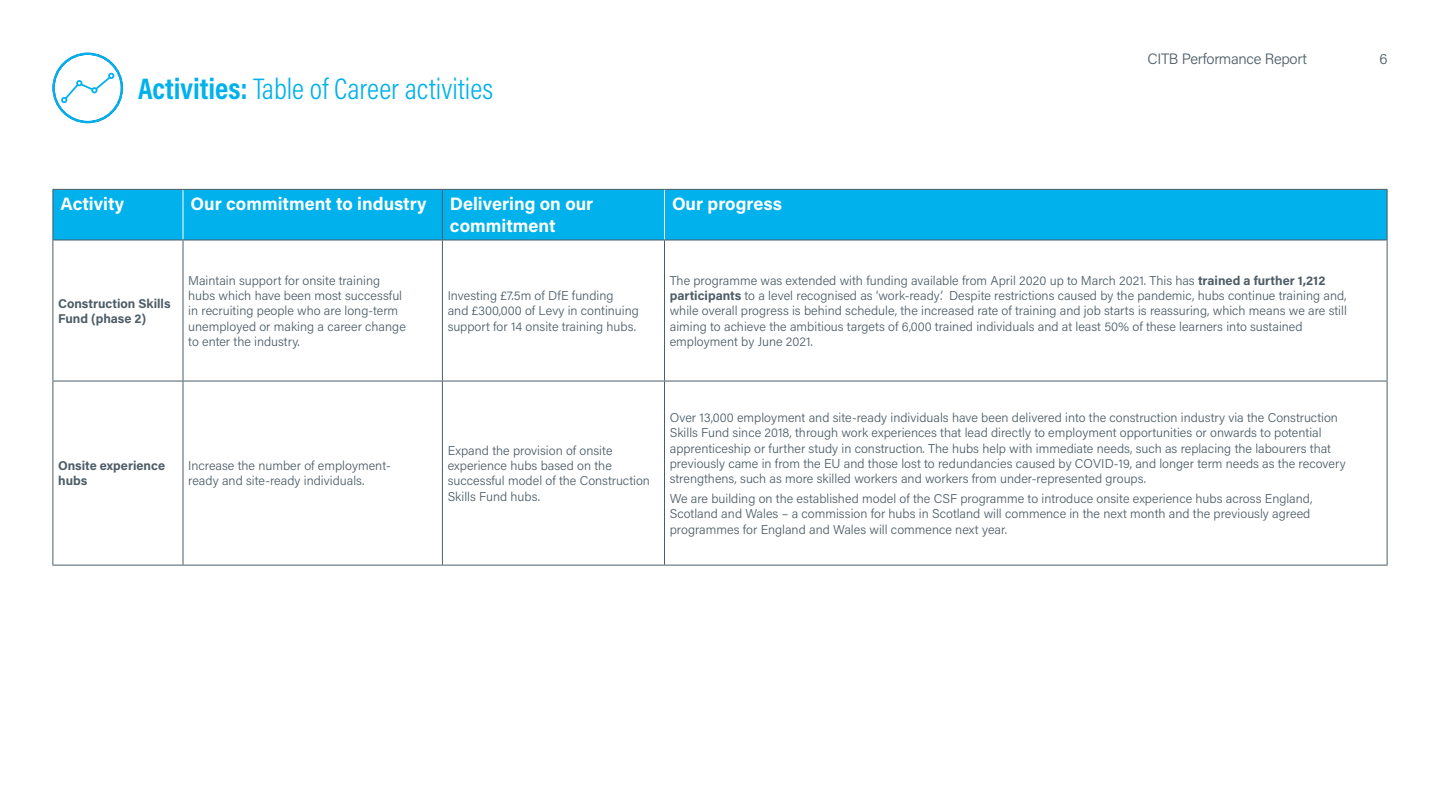
<style>
.page{position:relative;width:1440px;height:810px;background:#fff}
.page>*{position:absolute;margin:0;border:0;box-sizing:border-box;transform-origin:0 0}
.t1{font:300 30px "Acumin Pro Cond";color:#00b1eb}
.t2{font:18px/21.6px "Acumin Variable Concept";color:#fff}
.t3{font:300 15px "Acumin Pro";letter-spacing:-.02em;color:#4d5d68}
.t4{font:12.75px/15.3px "Acumin Variable Concept";color:#4d5d68}
.s1{font-weight:700}
</style>
<div class="page">
<div style="left:53px;top:190px;width:1334px;height:50px;background:#00b1eb"></div>
<hr style="left:183px;top:190px;width:1px;height:50px;background:#fff">
<hr style="left:664px;top:190px;width:1px;height:50px;background:#fff">
<hr style="left:52px;top:240px;width:1px;height:141px;background:#4d5d68">
<hr style="left:183px;top:240px;width:1px;height:141px;background:#4d5d68">
<hr style="left:442px;top:240px;width:1px;height:141px;background:#4d5d68">
<hr style="left:664px;top:240px;width:1px;height:141px;background:#4d5d68">
<hr style="left:1387px;top:240px;width:1px;height:141px;background:#4d5d68">
<hr style="left:52px;top:381px;width:131px;height:1px;background:#4d5d68">
<hr style="left:52px;top:381px;width:1px;height:184px;background:#4d5d68">
<hr style="left:183px;top:381px;width:259px;height:1px;background:#4d5d68">
<hr style="left:183px;top:381px;width:1px;height:184px;background:#4d5d68">
<hr style="left:442px;top:381px;width:223px;height:1px;background:#4d5d68">
<hr style="left:442px;top:381px;width:1px;height:184px;background:#4d5d68">
<hr style="left:664px;top:381px;width:724px;height:1px;background:#4d5d68">
<hr style="left:664px;top:381px;width:1px;height:184px;background:#4d5d68">
<hr style="left:1387px;top:381px;width:1px;height:184px;background:#4d5d68">
<hr style="left:52px;top:565px;width:131px;height:1px;background:#4d5d68">
<hr style="left:183px;top:565px;width:259px;height:1px;background:#4d5d68">
<hr style="left:442px;top:565px;width:223px;height:1px;background:#4d5d68">
<hr style="left:664px;top:565px;width:724px;height:1px;background:#4d5d68">
<hr style="left:442px;top:189px;width:223px;height:1px;background:#4d5d68">
<hr style="left:664px;top:189px;width:724px;height:1px;background:#4d5d68">
<hr style="left:1387px;top:190px;width:1px;height:50px;background:#4d5d68">
<hr style="left:442px;top:240px;width:223px;height:1px;background:#4d5d68">
<hr style="left:664px;top:240px;width:724px;height:1px;background:#4d5d68">
<hr style="left:52px;top:189px;width:131px;height:1px;background:#4d5d68">
<hr style="left:52px;top:190px;width:1px;height:50px;background:#4d5d68">
<hr style="left:183px;top:189px;width:259px;height:1px;background:#4d5d68">
<hr style="left:442px;top:190px;width:1px;height:50px;background:#4d5d68">
<hr style="left:52px;top:240px;width:131px;height:1px;background:#4d5d68">
<hr style="left:183px;top:240px;width:259px;height:1px;background:#4d5d68">
<svg style="left:52px;top:53px;width:71px;height:70px"></svg>
<h1 class="t1" style="left:138px;top:69px;width:357px"><span class="s1">Activities:</span> Table of Career activities</h1>
<h2 class="t2" style="left:60px;top:192px;width:65px">Activity</h2>
<h2 class="t2" style="left:191px;top:192px;width:238px">Our commitment to industry</h2>
<h2 class="t2" style="left:450px;top:192px;width:145px">Delivering on our commitment</h2>
<h2 class="t2" style="left:672px;top:192px;width:112px">Our progress</h2>
<p class="t3" style="left:1147px;top:48px;width:161px">CITB Performance Report</p>
<p class="t3" style="left:1379px;top:48px;width:10px">6</p>
<p class="t4" style="left:58px;top:295px;width:114px">Construction Skills<br>Fund (phase 2)</p>
<p class="t4" style="left:188px;top:272px;width:219px">Maintain support for onsite training hubs which have been most successful in recruiting people who are long-term unemployed or making a career change to enter the industry.</p>
<p class="t4" style="left:58px;top:458px;width:109px">Onsite experience hubs</p>
<p class="t4" style="left:188px;top:458px;width:204px">Increase the number of employment&shy;ready and site-ready individuals.</p>
<p class="t4" style="left:448px;top:287px;width:193px">Investing £7.5m of DfE funding<br>and £300,000 of Levy in continuing support for 14 onsite training hubs.</p>
<p class="t4" style="left:670px;top:272px;width:679px">The programme was extended with funding available from April 2020 up to March 2021. This has trained a further 1,212 participants to a level recognised as ‘work-ready’. Despite restrictions caused by the pandemic, hubs continue training and, while overall progress is behind schedule, the increased rate of training and job starts is reassuring, which means we are still aiming to achieve the ambitious targets of 6,000 trained individuals and at least 50% of these learners into sustained employment by June 2021.</p>
<p class="t4" style="left:448px;top:442px;width:204px">Expand the provision of onsite experience hubs based on the successful model of the Construction<br>Skills Fund hubs.</p>
<p class="t4" style="left:670px;top:409px;width:678px">Over 13,000 employment and site-ready individuals have been delivered into the construction industry via the Construction Skills Fund since 2018, through work experiences that lead directly to employment opportunities or onwards to potential apprenticeship or further study in construction. The hubs help with immediate needs, such as replacing the labourers that previously came in from the EU and those lost to redundancies caused by COVID-19, and longer term needs as the recovery strengthens, such as more skilled workers and workers from under-represented groups.</p>
<p class="t4" style="left:670px;top:490px;width:644px">We are building on the established model of the CSF programme to introduce onsite experience hubs across England,<br>Scotland and Wales – a commission for hubs in Scotland will commence in the next month and the previously agreed programmes for England and Wales will commence next year.</p>
</div>
